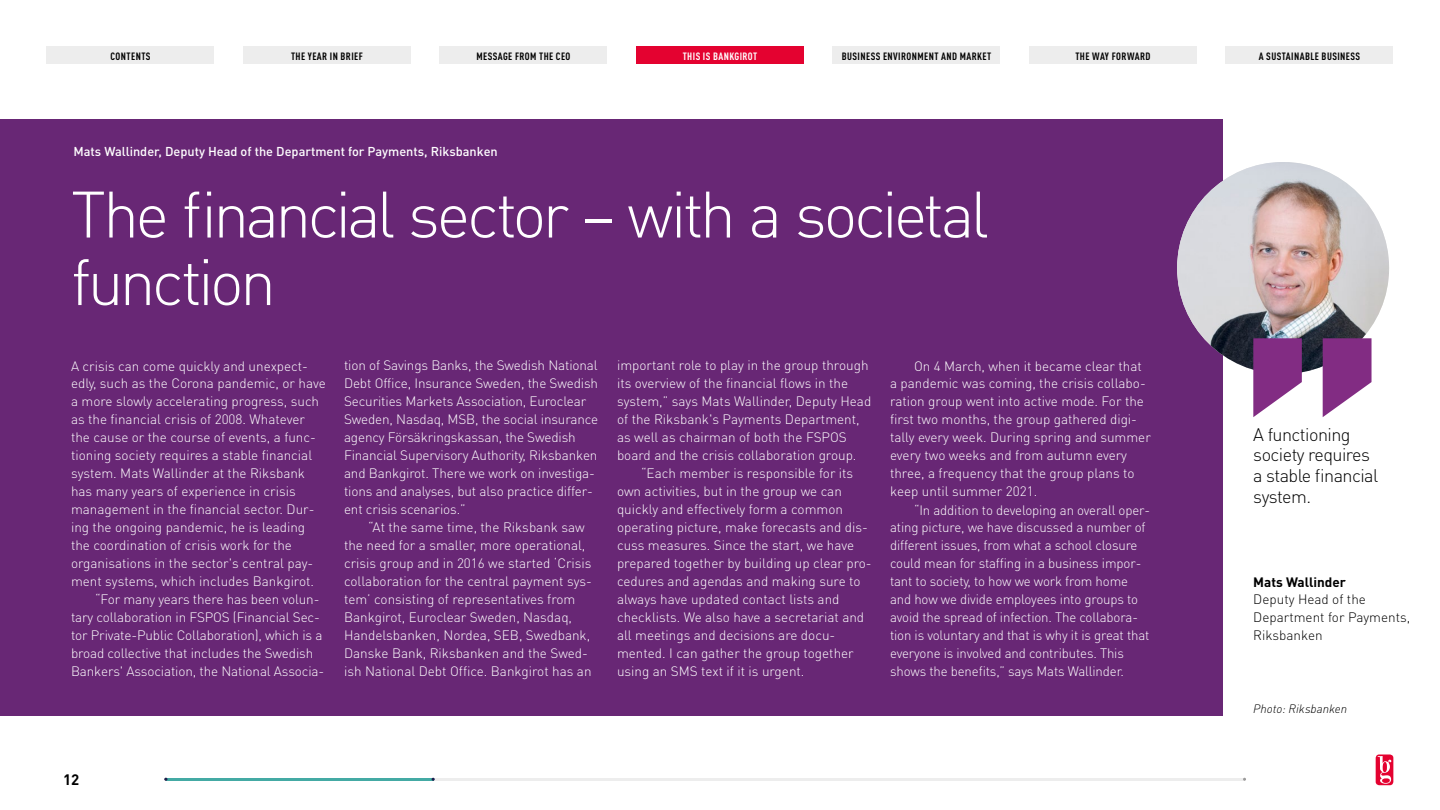
<style>
.page{position:relative;width:1440px;height:810px;background:#fff}
.page>*{position:absolute;margin:0;border:0;box-sizing:border-box;transform-origin:0 0}
.t1{font:300 64.5px/67.5px "DIN Pro";letter-spacing:-.06em;color:#fff}
.t2{font:300 18px/20.9px "DIN Pro";letter-spacing:-.03em;color:#000}
.t3{font:700 15px "DIN Pro";color:#000}
.t4{font:300 13.5px/18px "DIN Pro";color:#fff}
.t5{font:300 13.5px/18px "DIN Pro";color:#000}
.t6{font:700 13.5px "DIN Pro";color:#000}
.t7{font:500 12.75px "DIN Pro";color:#fff}
.t8{font:italic 300 12px "DIN Pro";color:#000}
.t9{font:700 condensed 10.5px "DIN Pro";letter-spacing:.04em;color:#000}
.t10{font:700 condensed 10.5px "DIN Pro";letter-spacing:.04em;color:#fff}
</style>
<div class="page">
<hr style="left:166px;top:778px;width:1079px;height:3px;background:#ededed">
<div style="left:1376px;top:755px;width:17px;height:30px;background:#e40230;border-radius:4px"></div>
<svg style="left:1378px;top:756px;width:13px;height:28px"></svg>
<div style="left:636px;top:46px;width:168px;height:18px;background:#e40230"></div>
<div style="left:243px;top:46px;width:168px;height:18px;background:#ededed"></div>
<div style="left:46px;top:46px;width:168px;height:18px;background:#ededed"></div>
<div style="left:832px;top:46px;width:168px;height:18px;background:#ededed"></div>
<div style="left:1226px;top:46px;width:168px;height:18px;background:#ededed"></div>
<div style="left:1029px;top:46px;width:168px;height:18px;background:#ededed"></div>
<div style="left:440px;top:46px;width:168px;height:18px;background:#ededed"></div>
<div style="left:0;top:119px;width:1222px;height:597px;background:#682775"></div>
<img style="left:1177px;top:162px;width:212px;height:212px;border-radius:106px">
<svg style="left:1253px;top:338px;width:119px;height:79px"></svg>
<hr style="left:166px;top:778px;width:267px;height:3px;background:#44aaa4">
<p class="t9" style="left:110px;top:48px;width:42px">CONTENTS</p>
<p class="t9" style="left:291px;top:48px;width:73px">THE YEAR IN BRIEF</p>
<p class="t9" style="left:476px;top:48px;width:96px">MESSAGE FROM THE CEO</p>
<p class="t10" style="left:683px;top:48px;width:76px">THIS IS BANKGIROT</p>
<p class="t9" style="left:842px;top:48px;width:151px">BUSINESS ENVIRONMENT AND MARKET</p>
<p class="t9" style="left:1075px;top:48px;width:77px">THE WAY FORWARD</p>
<p class="t9" style="left:1259px;top:48px;width:103px">A SUSTAINABLE BUSINESS</p>
<p class="t7" style="left:74px;top:143px;width:426px">Mats Wallinder, Deputy Head of the Department for Payments, Riksbanken</p>
<h1 class="t1" style="left:71px;top:178px;width:919px">The financial sector – with a societal function</h1>
<p class="t4" style="left:71px;top:356px;width:239px">A crisis can come quickly and unexpect-</p>
<p class="t4" style="left:71px;top:374px;width:256px">edly, such as the Corona pandemic, or have</p>
<p class="t4" style="left:71px;top:392px;width:250px">a more slowly accelerating progress, such</p>
<p class="t4" style="left:71px;top:410px;width:236px">as the financial crisis of 2008. Whatever</p>
<p class="t4" style="left:71px;top:428px;width:246px">the cause or the course of events, a func-</p>
<p class="t4" style="left:71px;top:446px;width:243px">tioning society requires a stable financial</p>
<p class="t4" style="left:71px;top:464px;width:236px">system. Mats Wallinder at the Riksbank</p>
<p class="t4" style="left:71px;top:482px;width:226px">has many years of experience in crisis</p>
<p class="t4" style="left:71px;top:500px;width:245px">management in the financial sector. Dur-</p>
<p class="t4" style="left:71px;top:518px;width:236px">ing the ongoing pandemic, he is leading</p>
<p class="t4" style="left:71px;top:536px;width:223px">the coordination of crisis work for the</p>
<p class="t4" style="left:71px;top:554px;width:244px">organisations in the sector's central pay-</p>
<p class="t4" style="left:71px;top:572px;width:245px">ment systems, which includes Bankgirot.</p>
<p class="t4" style="left:95px;top:590px;width:226px">“For many years there has been volun-</p>
<p class="t4" style="left:71px;top:608px;width:250px">tary collaboration in FSPOS (Financial Sec-</p>
<p class="t4" style="left:71px;top:626px;width:253px">tor Private-Public Collaboration), which is a</p>
<p class="t4" style="left:71px;top:644px;width:244px">broad collective that includes the Swedish</p>
<p class="t4" style="left:71px;top:662px;width:255px">Bankers' Association, the National Associa-</p>
<p class="t4" style="left:344px;top:356px;width:256px">tion of Savings Banks, the Swedish National Debt Office, Insurance Sweden, the Swedish Securities Markets Association, Euroclear Sweden, Nasdaq, MSB, the social insurance agency Försäkringskassan, the Swedish Financial Supervisory Authority, Riksbanken and Bankgirot. There we work on investiga&shy;tions and analyses, but also practice differ&shy;ent crisis scenarios.”</p>
<p class="t4" style="left:344px;top:518px;width:249px;text-indent:24px">“At the same time, the Riksbank saw the need for a smaller, more operational, crisis group and in 2016 we started ‘Crisis collaboration for the central payment sys&shy;tem’ consisting of representatives from Bankgirot, Euroclear Sweden, Nasdaq, Handelsbanken, Nordea, SEB, Swedbank, Danske Bank, Riksbanken and the Swed&shy;ish National Debt Office. Bankgirot has an</p>
<p class="t4" style="left:617px;top:356px;width:256px">important role to play in the group through its overview of the financial flows in the system,” says Mats Wallinder, Deputy Head of the Riksbank's Payments Department, as well as chairman of both the FSPOS board and the crisis collaboration group.</p>
<p class="t4" style="left:617px;top:464px;width:256px;text-indent:24px">“Each member is responsible for its own activities, but in the group we can quickly and effectively form a common operating picture, make forecasts and dis&shy;cuss measures. Since the start, we have prepared together by building up clear pro&shy;cedures and agendas and making sure to always have updated contact lists and checklists. We also have a secretariat and all meetings and decisions are docu&shy;mented. I can gather the group together using an SMS text if it is urgent.</p>
<p class="t4" style="left:890px;top:356px;width:262px;text-indent:24px">On 4 March, when it became clear that a pandemic was coming, the crisis collabo&shy;ration group went into active mode. For the first two months, the group gathered digi&shy;tally every week. During spring and summer every two weeks and from autumn every three, a frequency that the group plans to keep until summer 2021.</p>
<p class="t4" style="left:890px;top:500px;width:262px;text-indent:24px">“In addition to developing an overall oper&shy;ating picture, we have discussed a number of different issues, from what a school closure could mean for staffing in a business impor&shy;tant to society, to how we work from home and how we divide employees into groups to avoid the spread of infection. The collabora&shy;tion is voluntary and that is why it is great that everyone is involved and contributes. This shows the benefits,” says Mats Wallinder.</p>
<p class="t3" style="left:63px;top:769px;width:18px">12</p>
<h2 class="t2" style="left:1253px;top:423px;width:127px">A functioning society requires a stable financial system.</h2>
<p class="t6" style="left:1253px;top:572px;width:94px">Mats Wallinder</p>
<p class="t5" style="left:1253px;top:590px;width:158px">Deputy Head of the<br>Department for Payments,<br>Riksbanken</p>
<p class="t8" style="left:1253px;top:701px;width:96px">Photo: Riksbanken</p>
</div>
